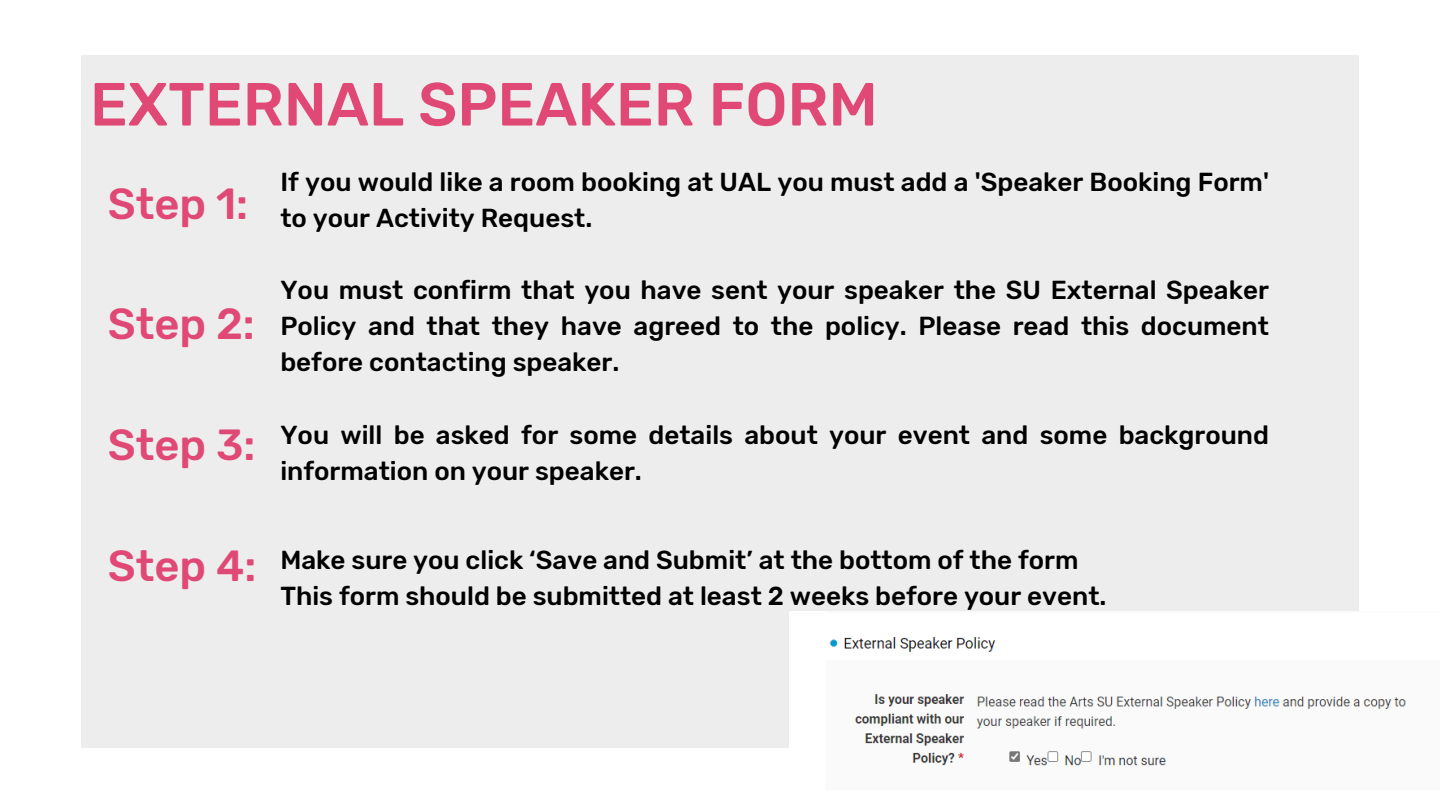
<style>
.page{position:relative;width:1440px;height:810px;background:#fff}
.page>*{position:absolute;margin:0;border:0;box-sizing:border-box;transform-origin:0 0}
.t1{font:500 60.8px "Rubik";color:#e04975}
.t2{font:500 43.4px "Rubik";color:#e04975}
.t3{font:500 26px/36.1px "Rubik";color:#000}
</style>
<div class="page">
<div style="left:81px;top:55px;width:1278px;height:693px;background:#ededed"></div>
<img style="left:790px;top:612px;width:616px;height:154px">
<h1 class="t1" style="left:90px;top:69px;width:789px">EXTERNAL SPEAKER FORM</h1>
<h2 class="t2" style="left:108px;top:178px;width:142px">Step 1:</h2>
<h2 class="t2" style="left:108px;top:299px;width:149px">Step 2:</h2>
<h2 class="t2" style="left:108px;top:420px;width:149px">Step 3:</h2>
<h2 class="t2" style="left:108px;top:540px;width:150px">Step 4:</h2>
<p class="t3" style="left:280px;top:164px;width:990px">If you would like a room booking at UAL you must add a 'Speaker Booking Form' to your Activity Request.</p>
<p class="t3" style="left:280px;top:272px;width:990px;text-align:justify">You must confirm that you have sent your speaker the SU External Speaker Policy and that they have agreed to the policy. Please read this document before contacting speaker.</p>
<p class="t3" style="left:280px;top:417px;width:990px">You will be asked for some details about your event and some background information on your speaker.</p>
<p class="t3" style="left:280px;top:542px;width:828px">Make sure you click ‘Save and Submit’ at the bottom of the form<br>This form should be submitted at least 2 weeks before your event.</p>
</div>
